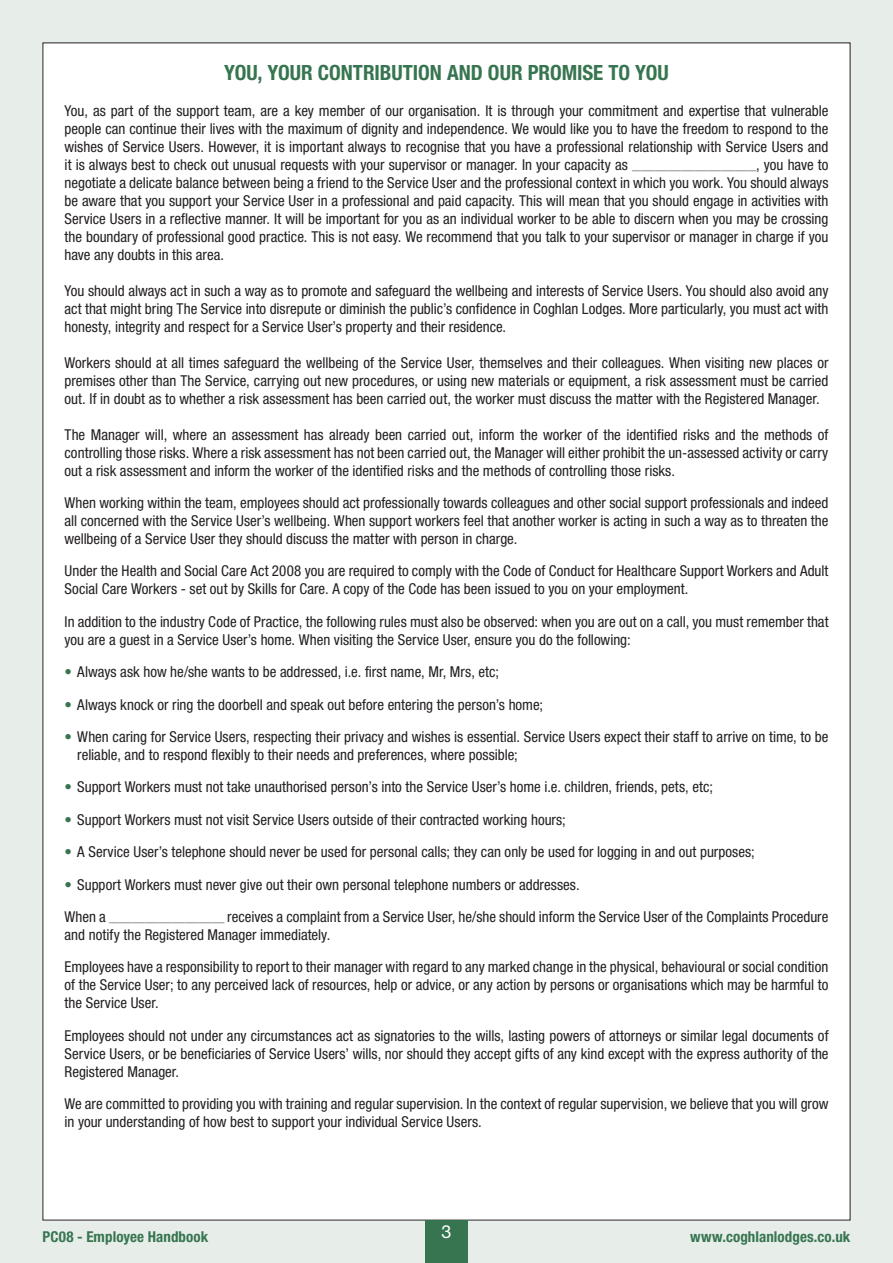
<style>
.page{position:relative;width:893px;height:1263px;background:#e7eeea}
.page>*{position:absolute;margin:0;border:0;box-sizing:border-box;transform-origin:0 0}
.t1{font:700 condensed 21px "Helvetica Neue LT Std";color:#377550}
.t2{font:18px "Helvetica Neue LT Std";color:#fff}
.t3{font:condensed 15px/18px "Helvetica Neue LT Std";color:#231f20}
.t4{font:700 condensed 15px "Helvetica Neue LT Std";letter-spacing:.005em;color:#377550}
.s1{font-size:9px}
.s2{color:#377550}
</style>
<div class="page">
<div style="left:43px;top:43px;width:807px;height:1177px;background:#fff"></div>
<div style="left:425px;top:1220px;width:43px;height:43px;background:#377550"></div>
<h1 class="t1" style="left:224px;top:59px;width:446px">YOU, YOUR CONTRIBUTION AND OUR PROMISE TO YOU</h1>
<p class="t3" style="left:65px;top:101px;width:765px;text-align:justify">You, as part of the support team, are a key member of our organisation. It is through your commitment and expertise that vulnerable people can continue their lives with the maximum of dignity and independence. We would like you to have the freedom to respond to the wishes of Service Users. However, it is important always to recognise that you have a professional relationship with Service Users and it is always best to check out unusual requests with your supervisor or manager. In your capacity as <span class="s1">____________________________</span>, you have to negotiate a delicate balance between being a friend to the Service User and the professional context in which you work. You should always be aware that you support your Service User in a professional and paid capacity. This will mean that you should engage in activities with Service Users in a reflective manner. It will be important for you as an individual worker to be able to discern when you may be crossing the boundary of professional good practice. This is not easy. We recommend that you talk to your supervisor or manager in charge if you have any doubts in this area.</p>
<p class="t3" style="left:65px;top:281px;width:765px;text-align:justify">You should always act in such a way as to promote and safeguard the wellbeing and interests of Service Users. You should also avoid any act that might bring The Service into disrepute or diminish the public’s confidence in Coghlan Lodges. More particularly, you must act with honesty, integrity and respect for a Service User’s property and their residence.</p>
<p class="t3" style="left:65px;top:353px;width:765px;text-align:justify">Workers should at all times safeguard the wellbeing of the Service User, themselves and their colleagues. When visiting new places or premises other than The Service, carrying out new procedures, or using new materials or equipment, a risk assessment must be carried out. If in doubt as to whether a risk assessment has been carried out, the worker must discuss the matter with the Registered Manager.</p>
<p class="t3" style="left:65px;top:425px;width:765px;text-align:justify">The Manager will, where an assessment has already been carried out, inform the worker of the identified risks and the methods of controlling those risks. Where a risk assessment has not been carried out, the Manager will either prohibit the un-assessed activity or carry out a risk assessment and inform the worker of the identified risks and the methods of controlling those risks.</p>
<p class="t3" style="left:65px;top:494px;width:765px;text-align:justify">When working within the team, employees should act professionally towards colleagues and other social support professionals and indeed all concerned with the Service User’s wellbeing. When support workers feel that another worker is acting in such a way as to threaten the wellbeing of a Service User they should discuss the matter with person in charge.</p>
<p class="t3" style="left:65px;top:562px;width:765px">Under the Health and Social Care Act 2008 you are required to comply with the Code of Conduct for Healthcare Support Workers and Adult<br>Social Care Workers - set out by Skills for Care. A copy of the Code has been issued to you on your employment.</p>
<p class="t3" style="left:65px;top:612px;width:765px">In addition to the industry Code of Practice, the following rules must also be observed: when you are out on a call, you must remember that you are a guest in a Service User’s home. When visiting the Service User, ensure you do the following:</p>
<p class="t3" style="left:65px;top:663px;width:436px"><span class="s2">•</span> Always ask how he/she wants to be addressed, i.e. first name, Mr, Mrs, etc;</p>
<p class="t3" style="left:65px;top:695px;width:480px"><span class="s2">•</span> Always knock or ring the doorbell and speak out before entering the person’s home;</p>
<p class="t3" style="left:77px;top:728px;width:753px;text-indent:-13px"><span class="s2">•</span> When caring for Service Users, respecting their privacy and wishes is essential. Service Users expect their staff to arrive on time, to be reliable, and to respond flexibly to their needs and preferences, where possible;</p>
<p class="t3" style="left:65px;top:778px;width:650px"><span class="s2">•</span> Support Workers must not take unauthorised person’s into the Service User’s home i.e. children, friends, pets, etc;</p>
<p class="t3" style="left:65px;top:810px;width:503px"><span class="s2">•</span> Support Workers must not visit Service Users outside of their contracted working hours;</p>
<p class="t3" style="left:65px;top:843px;width:692px"><span class="s2">•</span> A Service User’s telephone should never be used for personal calls; they can only be used for logging in and out purposes;</p>
<p class="t3" style="left:65px;top:868px;width:765px;line-height:32.4px"><span class="s2">•</span> Support Workers must never give out their own personal telephone numbers or addresses.<br>When a <span class="s1">__________________________</span> receives a complaint from a Service User, he/she should inform the Service User of the Complaints Procedure</p>
<p class="t3" style="left:65px;top:918px;width:765px;line-height:32.4px">and notify the Registered Manager immediately.<br>Employees have a responsibility to report to their manager with regard to any marked change in the physical, behavioural or social condition</p>
<p class="t3" style="left:65px;top:976px;width:765px">of the Service User; to any perceived lack of resources, help or advice, or any action by persons or organisations which may be harmful to the Service User.</p>
<p class="t3" style="left:65px;top:1026px;width:765px;text-align:justify">Employees should not under any circumstances act as signatories to the wills, lasting powers of attorneys or similar legal documents of Service Users, or be beneficiaries of Service Users’ wills, nor should they accept gifts of any kind except with the express authority of the Registered Manager.</p>
<p class="t3" style="left:65px;top:1095px;width:765px">We are committed to providing you with training and regular supervision. In the context of regular supervision, we believe that you will grow in your understanding of how best to support your individual Service Users.</p>
<p class="t2" style="left:441px;top:1220px;width:12px">3</p>
<p class="t4" style="left:43px;top:1227px;width:167px">PC08 - Employee Handbook</p>
<p class="t4" style="left:690px;top:1227px;width:162px">www.coghlanlodges.co.uk</p>
</div>
